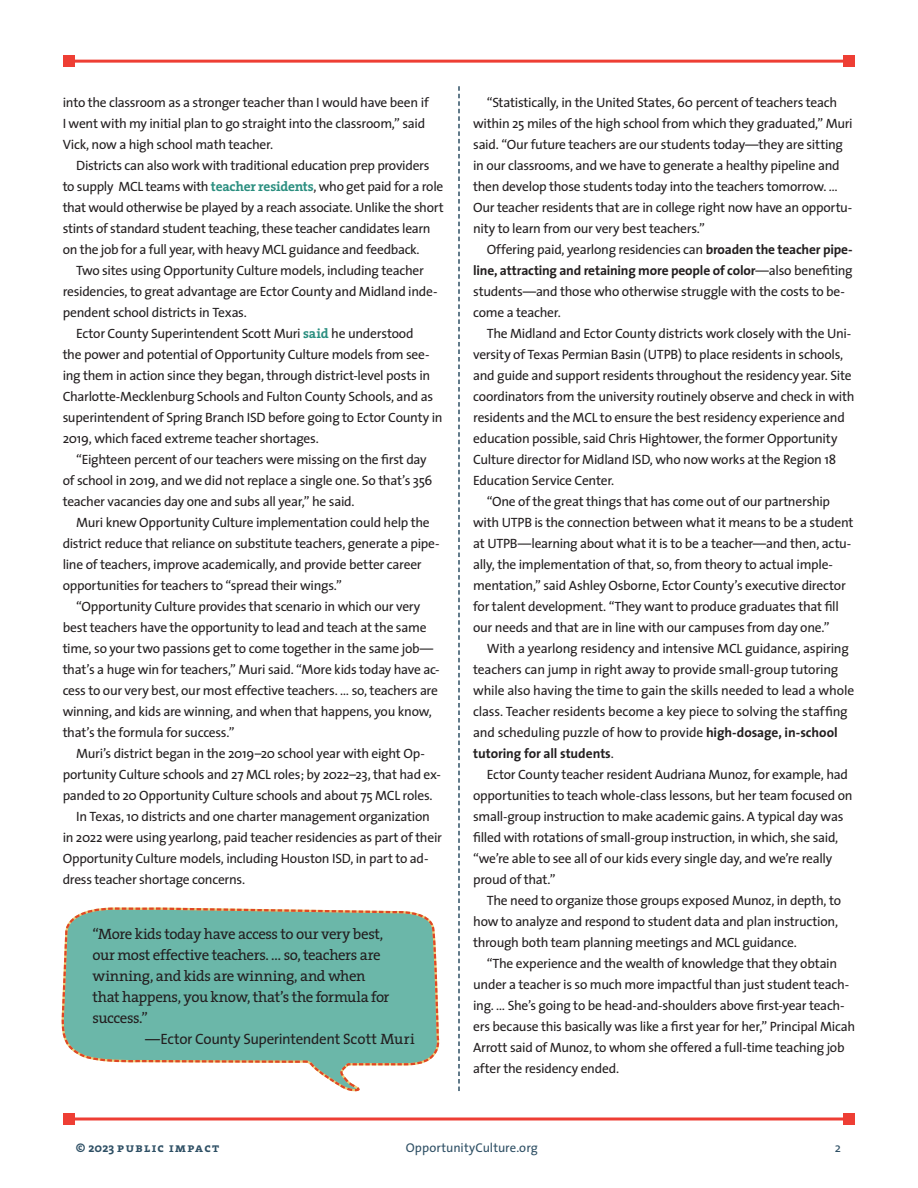
<style>
.page{position:relative;width:918px;height:1188px;background:#fff}
.page>*{position:absolute;margin:0;border:0;box-sizing:border-box;transform-origin:0 0}
.pull_quote{font:15px/21px "The Serif";letter-spacing:-.03em;color:#231f20}
.pull_quote-2{font:15px "The Sans";letter-spacing:-.025em;color:#231f20}
.text_ragged{font:13.5px/21px "The Sans";letter-spacing:-.02em;color:#231f20}
.text_justified{font:12.75px "The Sans";letter-spacing:.005em;color:#2e4f64}
.text_justified-2{font:12.75px "The Serif Bold Caps";letter-spacing:.105em;color:#2e4f64}
.s1{font-family:"The Serif";font-weight:700;color:#2a8e7f}
.s2{font-family:"The Serif"}
.s3{font-weight:700}
.s4{font-family:"The Serif";font-weight:700}
</style>
<div class="page">
<hr style="left:69px;top:1118px;width:780px;height:2px;background:#ee3e34">
<div style="left:63px;top:1113px;width:12px;height:12px;background:#ee3e34"></div>
<div style="left:843px;top:1113px;width:12px;height:12px;background:#ee3e34"></div>
<hr style="left:69px;top:60px;width:780px;height:3px;background:#ee3e34">
<div style="left:63px;top:55px;width:12px;height:12px;background:#ee3e34"></div>
<div style="left:843px;top:55px;width:12px;height:12px;background:#ee3e34"></div>
<svg style="left:458px;top:86px;width:2px;height:1005px"></svg>
<svg style="left:61px;top:907px;width:379px;height:185px"></svg>
<p class="text_ragged" style="left:63px;top:91px;width:368px">into the classroom as a stronger teacher than I would have been if<br>I went with my initial plan to go straight into the classroom,” said<br>Vick, now a high school math teacher.</p>
<p class="text_ragged" style="left:63px;top:154px;width:383px;text-indent:14px">Districts can also work with traditional education prep providers to supply MCL teams with <span class="s1">teacher residents</span>, who get paid for a role that would otherwise be played by a reach associate. Unlike the short stints of standard student teaching, these teacher candidates learn on the job for a full year, with heavy MCL guidance and feedback.</p>
<p class="text_ragged" style="left:63px;top:259px;width:376px;text-indent:14px">Two sites using Opportunity Culture models, including teacher residencies, to great advantage are Ector County and Midland inde&shy;pendent school districts in Texas.</p>
<p class="text_ragged" style="left:63px;top:322px;width:381px;text-indent:14px">Ector County Superintendent Scott Muri <span class="s1">said</span> he understood<br>the power and potential of Opportunity Culture models from see&shy;ing them in action since they began, through district-level posts in Charlotte-Mecklenburg Schools and Fulton County Schools, and as superintendent of Spring Branch ISD before going to Ector County in 2019, which faced extreme teacher shortages.</p>
<p class="text_ragged" style="left:63px;top:448px;width:371px;text-indent:14px">“Eighteen percent of our teachers were missing on the first day of school in 2019, and we did not replace a single one. So that’s 356 teacher vacancies day one and subs all year,” he said.</p>
<p class="text_ragged" style="left:63px;top:511px;width:378px;text-indent:14px">Muri knew Opportunity Culture implementation could help the district reduce that reliance on substitute teachers, generate a pipe&shy;line of teachers, improve academically, and provide better career opportunities for teachers to “spread their wings.”</p>
<p class="text_ragged" style="left:63px;top:595px;width:378px;text-indent:14px">“Opportunity Culture provides that scenario in which our very best teachers have the opportunity to lead and teach at the same time, so your two passions get to come together in the same job— that’s a huge win for teachers,” Muri said. “More kids today have ac&shy;cess to our very best, our most effective teachers. … so, teachers are winning, and kids are winning, and when that happens, you know, that’s the formula for success.”</p>
<p class="text_ragged" style="left:63px;top:742px;width:380px;text-indent:14px">Muri’s district began in the 2019–20 school year with eight Op&shy;portunity Culture schools and 27 MCL roles; by 2022–23, that had ex&shy;panded to 20 Opportunity Culture schools and about 75 MCL roles.</p>
<p class="text_ragged" style="left:63px;top:805px;width:381px;text-indent:14px">In Texas, 10 districts and one charter management organization in 2022 were using yearlong, paid teacher residencies as part of their Opportunity Culture models, including Houston ISD, in part to ad&shy;dress teacher shortage concerns.</p>
<p class="pull_quote" style="left:92px;top:923px;width:299px">“More kids today have access to our very best, our most effective teachers. … so, teachers are winning, and kids are winning, and when that happens, you know, that’s the formula for success.”</p>
<p class="pull_quote-2" style="left:145px;top:1026px;width:271px"><span class="s2">—</span>Ector County Superintendent <span class="s2">Scott Muri</span></p>
<p class="text_ragged" style="left:473px;top:91px;width:381px;text-indent:14px">“Statistically, in the United States, 60 percent of teachers teach within 25 miles of the high school from which they graduated,” Muri said. “Our future teachers are our students today—they are sitting in our classrooms, and we have to generate a healthy pipeline and then develop those students today into the teachers tomorrow. … Our teacher residents that are in college right now have an opportu&shy;nity to learn from our very best teachers.”</p>
<p class="text_ragged" style="left:473px;top:238px;width:381px;text-indent:14px">Offering paid, yearlong residencies can <span class="s3">broaden the teacher pipe&shy;line, attracting and retaining more people of color</span>—also benefiting students—and those who otherwise struggle with the costs to be&shy;come a teacher.</p>
<p class="text_ragged" style="left:473px;top:322px;width:383px;text-indent:14px">The Midland and Ector County districts work closely with the Uni&shy;versity of Texas Permian Basin (UTPB) to place residents in schools, and guide and support residents throughout the residency year. Site coordinators from the university routinely observe and check in with residents and the MCL to ensure the best residency experience and education possible, said Chris Hightower, the former Opportunity Culture director for Midland ISD, who now works at the Region 18<br>Education Service Center.</p>
<p class="text_ragged" style="left:473px;top:490px;width:382px;text-indent:14px">“One of the great things that has come out of our partnership with UTPB is the connection between what it means to be a student at UTPB—learning about what it is to be a teacher—and then, actu&shy;ally, the implementation of that, so, from theory to actual imple&shy;mentation,” said Ashley Osborne, Ector County’s executive director for talent development. “They want to produce graduates that fill our needs and that are in line with our campuses from day one.”</p>
<p class="text_ragged" style="left:473px;top:637px;width:383px;text-indent:14px">With a yearlong residency and intensive MCL guidance, aspiring teachers can jump in right away to provide small-group tutoring while also having the time to gain the skills needed to lead a whole class. Teacher residents become a key piece to solving the staffing and scheduling puzzle of how to provide <span class="s3">high-dosage, in-school tutoring for all students</span>.</p>
<p class="text_ragged" style="left:473px;top:763px;width:381px;text-indent:14px">Ector County teacher resident Audriana Munoz, for example, had opportunities to teach whole-class lessons, but her team focused on small-group instruction to make academic gains. A typical day was filled with rotations of small-group instruction, in which, she said, “we’re able to see all of our kids every single day, and we’re really proud of that.”</p>
<p class="text_ragged" style="left:473px;top:889px;width:369px;text-indent:14px">The need to organize those groups exposed Munoz, in depth, to how to analyze and respond to student data and plan instruction, through both team planning meetings and MCL guidance.</p>
<p class="text_ragged" style="left:473px;top:952px;width:384px;text-indent:14px">“The experience and the wealth of knowledge that they obtain under a teacher is so much more impactful than just student teach&shy;ing. … She’s going to be head-and-shoulders above first-year teach&shy;ers because this basically was like a first year for her,” Principal Micah Arrott said of Munoz, to whom she offered a full-time teaching job after the residency ended.</p>
<p class="text_justified-2" style="left:76px;top:1137px;width:145px">© <span class="s4">2023</span> public impact</p>
<p class="text_justified" style="left:406px;top:1137px;width:134px">OpportunityCulture.org</p>
<p class="text_justified" style="left:835px;top:1137px;width:8px">2</p>
</div>
